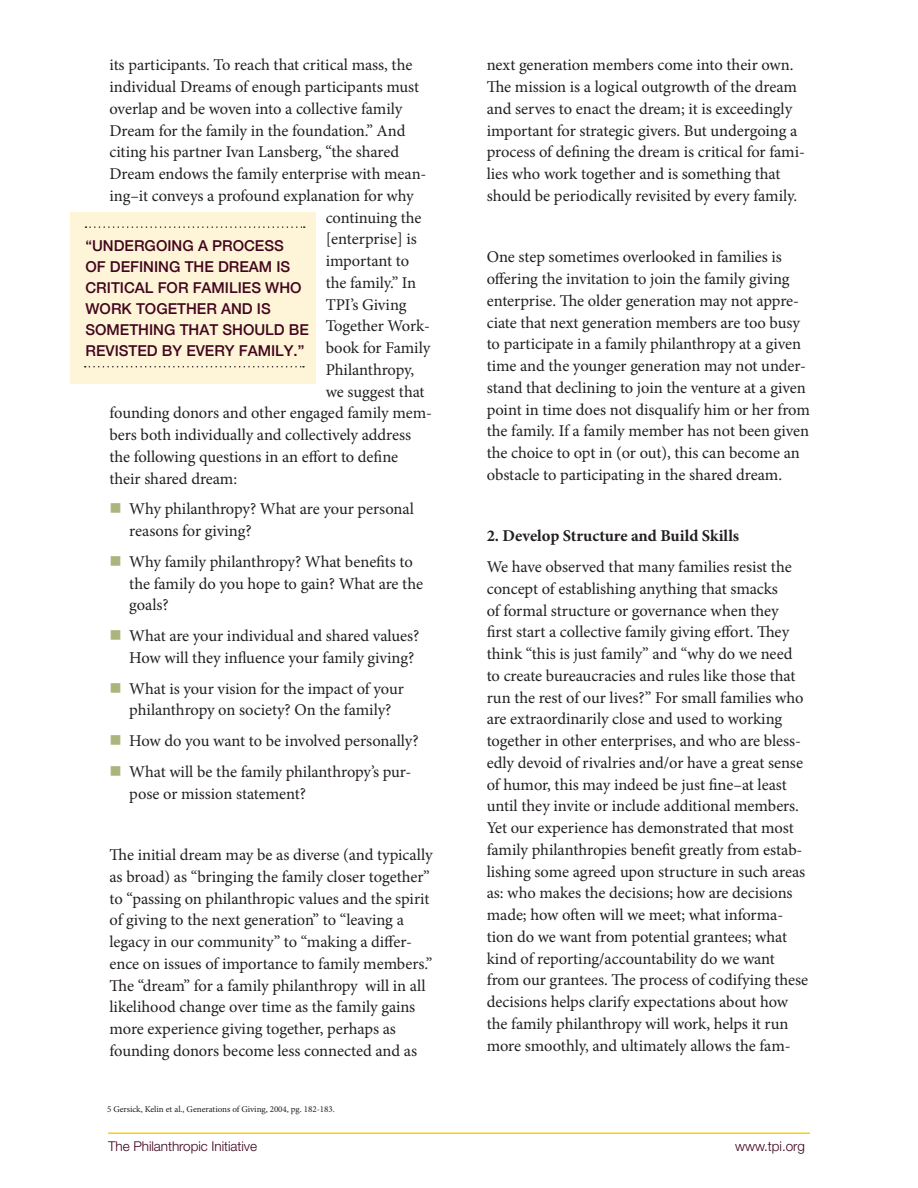
<style>
.page{position:relative;width:918px;height:1188px;background:#fff}
.page>*{position:absolute;margin:0;border:0;box-sizing:border-box;transform-origin:0 0}
.Body{font:16.5px/21.8px "Minion Pro";letter-spacing:-.005em;color:#231f20}
.Body-2{font:700 16.5px "Minion Pro";letter-spacing:-.005em;color:#231f20}
.Quote_Name{font:500 15px/21px "Helvetica Neue LT";color:#42051e}
.t1{font:300 13.5px "Helvetica Neue LT Std";letter-spacing:-.005em;color:#3f011c}
.t2{font:9px "Minion Pro";letter-spacing:-.005em;color:#231f20}
.s1{color:#acb47e}
</style>
<div class="page">
<div style="left:70px;top:212px;width:246px;height:172px;background:#fef5d8"></div>
<svg style="left:86px;top:226px;width:219px;height:2px"></svg>
<svg style="left:85px;top:366px;width:219px;height:2px"></svg>
<hr style="left:108px;top:1132px;width:702px;height:2px;background:#fece08">
<p class="Body" style="left:110px;top:54px;width:304px">its participants. To reach that critical mass, the</p>
<p class="Body" style="left:110px;top:76px;width:311px">individual Dreams of enough participants must</p>
<p class="Body" style="left:110px;top:98px;width:294px">overlap and be woven into a collective family</p>
<p class="Body" style="left:110px;top:120px;width:298px">Dream for the family in the foundation.” And</p>
<p class="Body" style="left:110px;top:141px;width:291px">citing his partner Ivan Lansberg, “the shared</p>
<p class="Body" style="left:110px;top:163px;width:319px">Dream endows the family enterprise with mean-</p>
<p class="Body" style="left:110px;top:185px;width:306px">ing–it conveys a profound explanation for why</p>
<p class="Body" style="left:326px;top:207px;width:97px">continuing the</p>
<p class="Body" style="left:326px;top:228px;width:93px">[enterprise] is</p>
<p class="Body" style="left:326px;top:250px;width:85px">important to</p>
<p class="Body" style="left:326px;top:272px;width:92px">the family.” In</p>
<p class="Body" style="left:326px;top:294px;width:82px">TPI’s Giving</p>
<p class="Body" style="left:326px;top:315px;width:106px">Together Work-</p>
<p class="Body" style="left:326px;top:337px;width:106px">book for Family</p>
<p class="Body" style="left:326px;top:359px;width:90px">Philanthropy,</p>
<p class="Body" style="left:326px;top:381px;width:100px">we suggest that</p>
<p class="Body" style="left:110px;top:402px;width:324px">founding donors and other engaged family mem-</p>
<p class="Body" style="left:110px;top:424px;width:303px">bers both individually and collectively address</p>
<p class="Body" style="left:110px;top:446px;width:290px">the following questions in an effort to define</p>
<p class="Body" style="left:110px;top:468px;width:129px">their shared dream:</p>
<p class="Body" style="left:129px;top:498px;width:286px;text-indent:-20px"><span class="s1">■</span> Why philanthropy? What are your personal reasons for giving?</p>
<p class="Body" style="left:129px;top:551px;width:295px;text-indent:-20px"><span class="s1">■</span> Why family philanthropy? What benefits to the family do you hope to gain? What are the goals?</p>
<p class="Body" style="left:129px;top:625px;width:292px;text-indent:-20px"><span class="s1">■</span> What are your individual and shared values?<br>How will they influence your family giving?</p>
<p class="Body" style="left:110px;top:678px;width:296px;text-align:center"><span class="s1">■</span> What is your vision for the impact of your philanthropy on society? On the family?</p>
<p class="Body" style="left:110px;top:730px;width:311px"><span class="s1">■</span> How do you want to be involved personally?</p>
<p class="Body" style="left:129px;top:761px;width:284px;text-indent:-20px"><span class="s1">■</span> What will be the family philanthropy’s pur&shy;pose or mission statement?</p>
<p class="Quote_Name" style="left:86px;top:235px;width:225px">“UNDERGOING A PROCESS<br>OF DEFINING THE DREAM IS<br>CRITICAL FOR FAMILIES WHO<br>WORK TOGETHER AND IS<br>SOMETHING THAT SHOULD BE<br>REVISTED BY EVERY FAMILY.”</p>
<p class="Body" style="left:110px;top:844px;width:325px">The initial dream may be as diverse (and typically as broad) as “bringing the family closer together” to “passing on philanthropic values and the spirit of giving to the next generation” to “leaving a legacy in our community” to “making a differ&shy;ence on issues of importance to family members.” The “dream” for a family philanthropy will in all likelihood change over time as the family gains more experience giving together, perhaps as founding donors become less connected and as</p>
<p class="Body" style="left:487px;top:54px;width:320px">next generation members come into their own.<br>The mission is a logical outgrowth of the dream and serves to enact the dream; it is exceedingly important for strategic givers. But undergoing a process of defining the dream is critical for fami&shy;lies who work together and is something that should be periodically revisited by every family.</p>
<p class="Body" style="left:487px;top:246px;width:325px">One step sometimes overlooked in families is offering the invitation to join the family giving enterprise. The older generation may not appre&shy;ciate that next generation members are too busy to participate in a family philanthropy at a given time and the younger generation may not under&shy;stand that declining to join the venture at a given point in time does not disqualify him or her from the family. If a family member has not been given the choice to opt in (or out), this can become an obstacle to participating in the shared dream.</p>
<p class="Body-2" style="left:487px;top:525px;width:254px">2. Develop Structure and Build Skills</p>
<p class="Body" style="left:487px;top:556px;width:323px">We have observed that many families resist the concept of establishing anything that smacks<br>of formal structure or governance when they first start a collective family giving effort. They think “this is just family” and “why do we need to create bureaucracies and rules like those that run the rest of our lives?” For small families who are extraordinarily close and used to working together in other enterprises, and who are bless&shy;edly devoid of rivalries and/or have a great sense of humor, this may indeed be just fine–at least until they invite or include additional members.<br>Yet our experience has demonstrated that most family philanthropies benefit greatly from estab&shy;lishing some agreed upon structure in such areas as: who makes the decisions; how are decisions made; how often will we meet; what informa&shy;tion do we want from potential grantees; what kind of reporting/accountability do we want from our grantees. The process of codifying these decisions helps clarify expectations about how the family philanthropy will work, helps it run more smoothly, and ultimately allows the fam-</p>
<p class="t2" style="left:107px;top:1103px;width:229px">5 Gersick, Kelin et al., Generations of Giving, 2004, pg. 182-183.</p>
<p class="t1" style="left:108px;top:1138px;width:151px">The Philanthropic Initiative</p>
<p class="t1" style="left:735px;top:1138px;width:71px">www.tpi.org</p>
</div>
